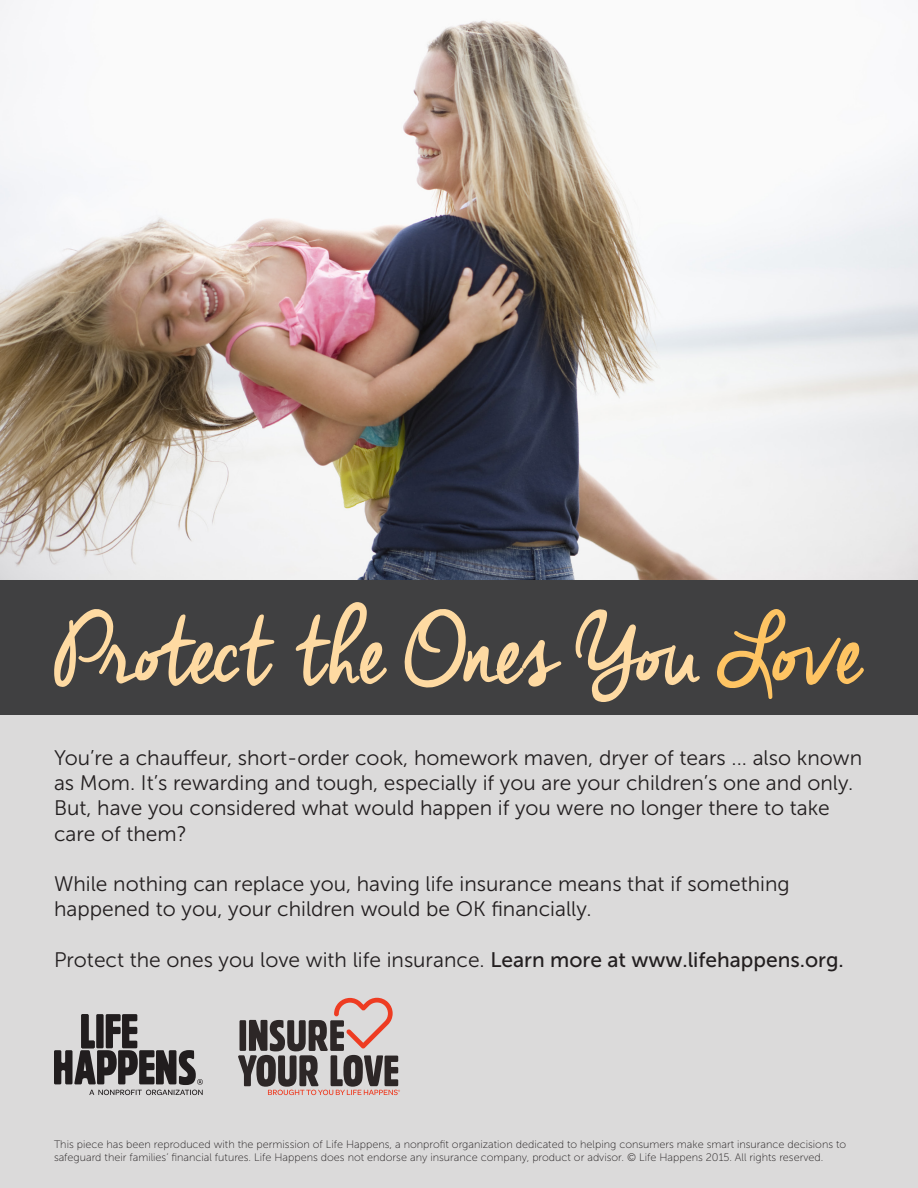
<style>
.page{position:relative;width:918px;height:1188px;background:#fff}
.page>*{position:absolute;margin:0;border:0;box-sizing:border-box;transform-origin:0 0}
.t1{font:97.5px "Cheddar Jack";letter-spacing:-.05em;color:#fedaa2}
.t2{font:21px/25.2px "Museo Sans 300";color:#231f20}
.t3{font:10.8px/13px "Museo Sans 100";color:#231f20}
.s1{color:#fec463}
.s2{font-family:"Museo Sans 500"}
</style>
<div class="page">
<img style="left:0;top:0;width:918px;height:580px">
<div style="left:0;top:716px;width:918px;height:472px;background:#dbdada"></div>
<svg style="left:54px;top:1014px;width:149px;height:81px"></svg>
<svg style="left:238px;top:998px;width:162px;height:97px"></svg>
<div style="left:0;top:580px;width:918px;height:136px;background:#404041"></div>
<p class="t1" style="left:54px;top:585px;width:812px">Protect the Ones You <span class="s1">Love</span></p>
<p class="t2" style="left:54px;top:745px;width:810px">You’re a chauffeur, short-order cook, homework maven, dryer of tears ... also known as Mom. It’s rewarding and tough, especially if you are your children’s one and only.<br>But, have you considered what would happen if you were no longer there to take care of them?</p>
<p class="t2" style="left:54px;top:871px;width:737px">While nothing can replace you, having life insurance means that if something happened to you, your children would be OK financially.</p>
<p class="t2" style="left:54px;top:947px;width:791px">Protect the ones you love with life insurance. <span class="s2">Learn more at www.lifehappens.org.</span></p>
<p class="t3" style="left:54px;top:1138px;width:794px">This piece has been reproduced with the permission of Life Happens, a nonprofit organization dedicated to helping consumers make smart insurance decisions to safeguard their families’ financial futures. Life Happens does not endorse any insurance company, product or advisor. © Life Happens 2015. All rights reserved.</p>
</div>
